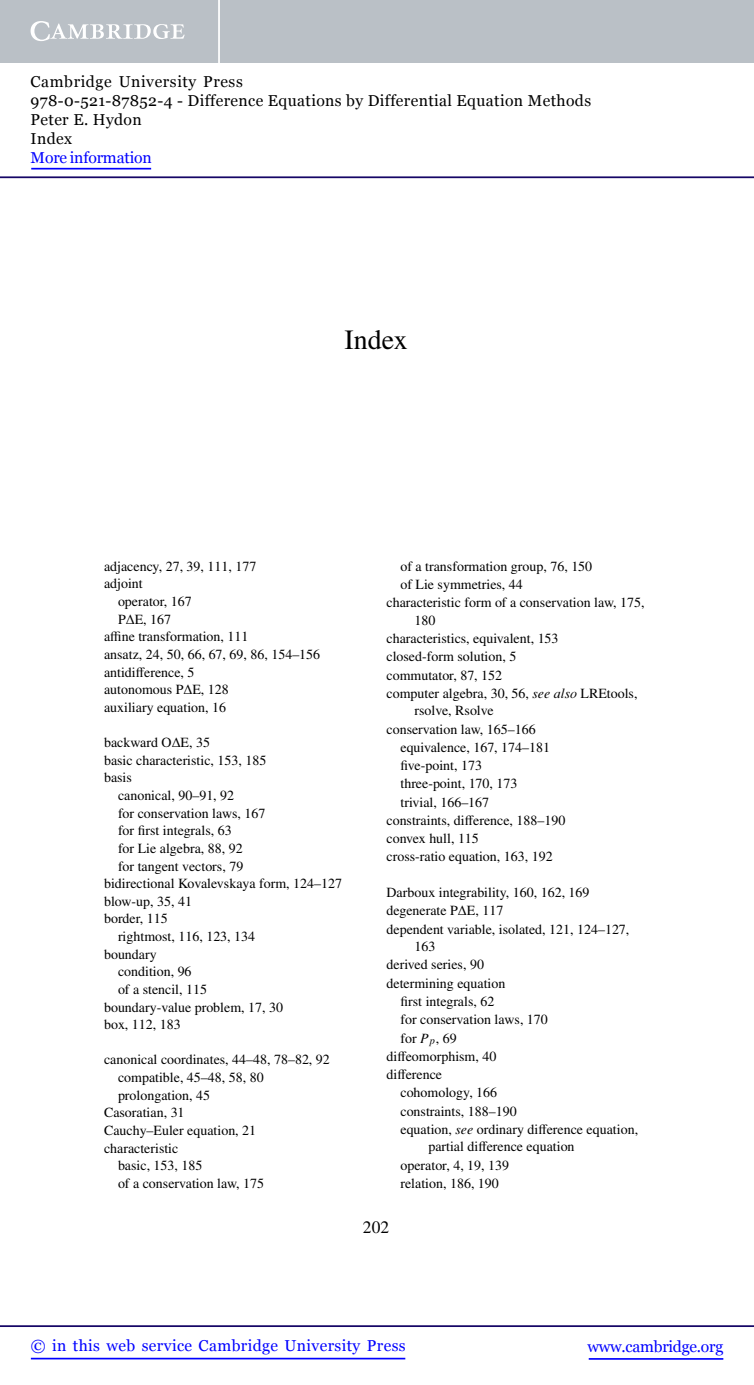
<style>
.page{position:relative;width:754px;height:1385px;background:#fff}
.page>*{position:absolute;margin:0;border:0;box-sizing:border-box;transform-origin:0 0}
.t1{font:27.82px "Times";color:#000}
.t2{font:17.5px "Times";color:#000}
.t3{font:15.75px/18.9px "Georgia";letter-spacing:.025em;color:#000}
.t4{font:15.75px "Georgia";letter-spacing:.025em;color:#00f}
.t5{font:15.75px "Georgia";letter-spacing:-.015em;color:#00f}
.t6{font:15.75px "Georgia";letter-spacing:-.01em;color:#00f}
.t7{font:14px "Times";color:#000}
.s1{font-family:"rtxr"}
.s2{font-style:italic}
</style>
<div class="page">
<hr style="left:589px;top:1358px;width:134px;height:1px;background:#00f">
<hr style="left:0;top:1325px;width:754px;height:2px;background:#150666">
<hr style="left:31px;top:1357px;width:374px;height:2px;background:#00f">
<div style="left:0;top:0;width:754px;height:63px;background:#bac0c6"></div>
<svg style="left:31px;top:21px;width:154px;height:20px"></svg>
<hr style="left:218px;top:0;width:2px;height:63px;background:#fff">
<hr style="left:0;top:176px;width:754px;height:2px;background:#150666">
<hr style="left:31px;top:168px;width:120px;height:1px;background:#00f">
<p class="t3" style="left:31px;top:73px;width:562px">Cambridge University Press<br>978-0-521-87852-4 - Difference Equations by Differential Equation Methods<br>Peter E. Hydon<br>Index</p>
<p class="t6" style="left:31px;top:148px;width:123px">More information</p>
<h1 class="t1" style="left:344px;top:330px;width:65px">Index</h1>
<p class="t7" style="left:104px;top:561px;width:154px">adjacency, 27, 39, 111, 177</p>
<p class="t7" style="left:104px;top:578px;width:40px">adjoint</p>
<p class="t7" style="left:118px;top:596px;width:75px">operator, 167</p>
<p class="t7" style="left:118px;top:614px;width:55px">P<span class="s1">Δ</span>E, 167</p>
<p class="t7" style="left:104px;top:631px;width:146px">a<span class="s1">ffi</span>ne transformation, 111</p>
<p class="t7" style="left:104px;top:649px;width:218px">ansatz, 24, 50, 66, 67, 69, 86, 154–156</p>
<p class="t7" style="left:104px;top:667px;width:92px">antidi<span class="s1">ff</span>erence, 5</p>
<p class="t7" style="left:104px;top:684px;width:126px">autonomous P<span class="s1">Δ</span>E, 128</p>
<p class="t7" style="left:104px;top:702px;width:124px">auxiliary equation, 16</p>
<p class="t7" style="left:104px;top:737px;width:108px">backward O<span class="s1">Δ</span>E, 35</p>
<p class="t7" style="left:104px;top:755px;width:164px">basic characteristic, 153, 185</p>
<p class="t7" style="left:104px;top:772px;width:29px">basis</p>
<p class="t7" style="left:118px;top:790px;width:118px">canonical, 90–91, 92</p>
<p class="t7" style="left:118px;top:808px;width:149px">for conservation laws, 167</p>
<p class="t7" style="left:118px;top:825px;width:115px">for first integrals, 63</p>
<p class="t7" style="left:118px;top:843px;width:126px">for Lie algebra, 88, 92</p>
<p class="t7" style="left:118px;top:860px;width:127px">for tangent vectors, 79</p>
<p class="t7" style="left:104px;top:878px;width:240px">bidirectional Kovalevskaya form, 124–127</p>
<p class="t7" style="left:104px;top:896px;width:89px">blow-up, 35, 41</p>
<p class="t7" style="left:104px;top:913px;width:65px">border, 115</p>
<p class="t7" style="left:118px;top:931px;width:139px">rightmost, 116, 123, 134</p>
<p class="t7" style="left:104px;top:949px;width:54px">boundary</p>
<p class="t7" style="left:118px;top:966px;width:75px">condition, 96</p>
<p class="t7" style="left:118px;top:984px;width:91px">of a stencil, 115</p>
<p class="t7" style="left:104px;top:1002px;width:180px">boundary-value problem, 17, 30</p>
<p class="t7" style="left:104px;top:1019px;width:78px">box, 112, 183</p>
<p class="t7" style="left:104px;top:1054px;width:227px">canonical coordinates, 44–48, 78–82, 92</p>
<p class="t7" style="left:118px;top:1072px;width:147px">compatible, 45–48, 58, 80</p>
<p class="t7" style="left:118px;top:1090px;width:94px">prolongation, 45</p>
<p class="t7" style="left:104px;top:1107px;width:82px">Casoratian, 31</p>
<p class="t7" style="left:104px;top:1125px;width:154px">Cauchy–Euler equation, 21</p>
<p class="t7" style="left:104px;top:1143px;width:76px">characteristic</p>
<p class="t7" style="left:118px;top:1160px;width:86px">basic, 153, 185</p>
<p class="t7" style="left:118px;top:1178px;width:148px">of a conservation law, 175</p>
<p class="t7" style="left:400px;top:561px;width:193px">of a transformation group, 76, 150</p>
<p class="t7" style="left:400px;top:579px;width:124px">of Lie symmetries, 44</p>
<p class="t7" style="left:386px;top:597px;width:260px">characteristic form of a conservation law, 175,</p>
<p class="t7" style="left:414px;top:615px;width:22px">180</p>
<p class="t7" style="left:386px;top:633px;width:174px">characteristics, equivalent, 153</p>
<p class="t7" style="left:386px;top:651px;width:131px">closed-form solution, 5</p>
<p class="t7" style="left:386px;top:670px;width:117px">commutator, 87, 152</p>
<p class="t7" style="left:386px;top:688px;width:253px">computer algebra, 30, 56, <span class="s2">see also</span> LREtools,</p>
<p class="t7" style="left:414px;top:705px;width:81px">rsolve, Rsolve</p>
<p class="t7" style="left:386px;top:724px;width:151px">conservation law, 165–166</p>
<p class="t7" style="left:400px;top:742px;width:151px">equivalence, 167, 174–181</p>
<p class="t7" style="left:400px;top:760px;width:83px">five-point, 173</p>
<p class="t7" style="left:400px;top:778px;width:118px">three-point, 170, 173</p>
<p class="t7" style="left:400px;top:797px;width:90px">trivial, 166–167</p>
<p class="t7" style="left:386px;top:815px;width:180px">constraints, di<span class="s1">ff</span>erence, 188–190</p>
<p class="t7" style="left:386px;top:833px;width:94px">convex hull, 115</p>
<p class="t7" style="left:386px;top:851px;width:168px">cross-ratio equation, 163, 192</p>
<p class="t7" style="left:386px;top:887px;width:205px">Darboux integrability, 160, 162, 169</p>
<p class="t7" style="left:386px;top:905px;width:118px">degenerate P<span class="s1">Δ</span>E, 117</p>
<p class="t7" style="left:386px;top:924px;width:244px">dependent variable, isolated, 121, 124–127,</p>
<p class="t7" style="left:414px;top:941px;width:22px">163</p>
<p class="t7" style="left:386px;top:959px;width:99px">derived series, 90</p>
<p class="t7" style="left:386px;top:978px;width:120px">determining equation</p>
<p class="t7" style="left:400px;top:996px;width:95px">first integrals, 62</p>
<p class="t7" style="left:400px;top:1014px;width:149px">for conservation laws, 170</p>
<p class="t7" style="left:400px;top:1033px;width:58px">for <span class="s2">P</span><sub>p</sub>, 69</p>
<p class="t7" style="left:387px;top:1051px;width:111px">di<span class="s1">ff</span>eomorphism, 40</p>
<p class="t7" style="left:387px;top:1069px;width:57px">di<span class="s1">ff</span>erence</p>
<p class="t7" style="left:400px;top:1087px;width:98px">cohomology, 166</p>
<p class="t7" style="left:400px;top:1106px;width:118px">constraints, 188–190</p>
<p class="t7" style="left:400px;top:1124px;width:239px">equation, <span class="s2">see</span> ordinary di<span class="s1">ff</span>erence equation,</p>
<p class="t7" style="left:428px;top:1141px;width:148px">partial di<span class="s1">ff</span>erence equation</p>
<p class="t7" style="left:400px;top:1160px;width:110px">operator, 4, 19, 139</p>
<p class="t7" style="left:400px;top:1178px;width:100px">relation, 186, 190</p>
<p class="t2" style="left:363px;top:1221px;width:28px">202</p>
<p class="t4" style="left:31px;top:1336px;width:376px">© in this web service Cambridge University Press</p>
<p class="t5" style="left:587px;top:1336px;width:137px">www.cambridge.org</p>
</div>
